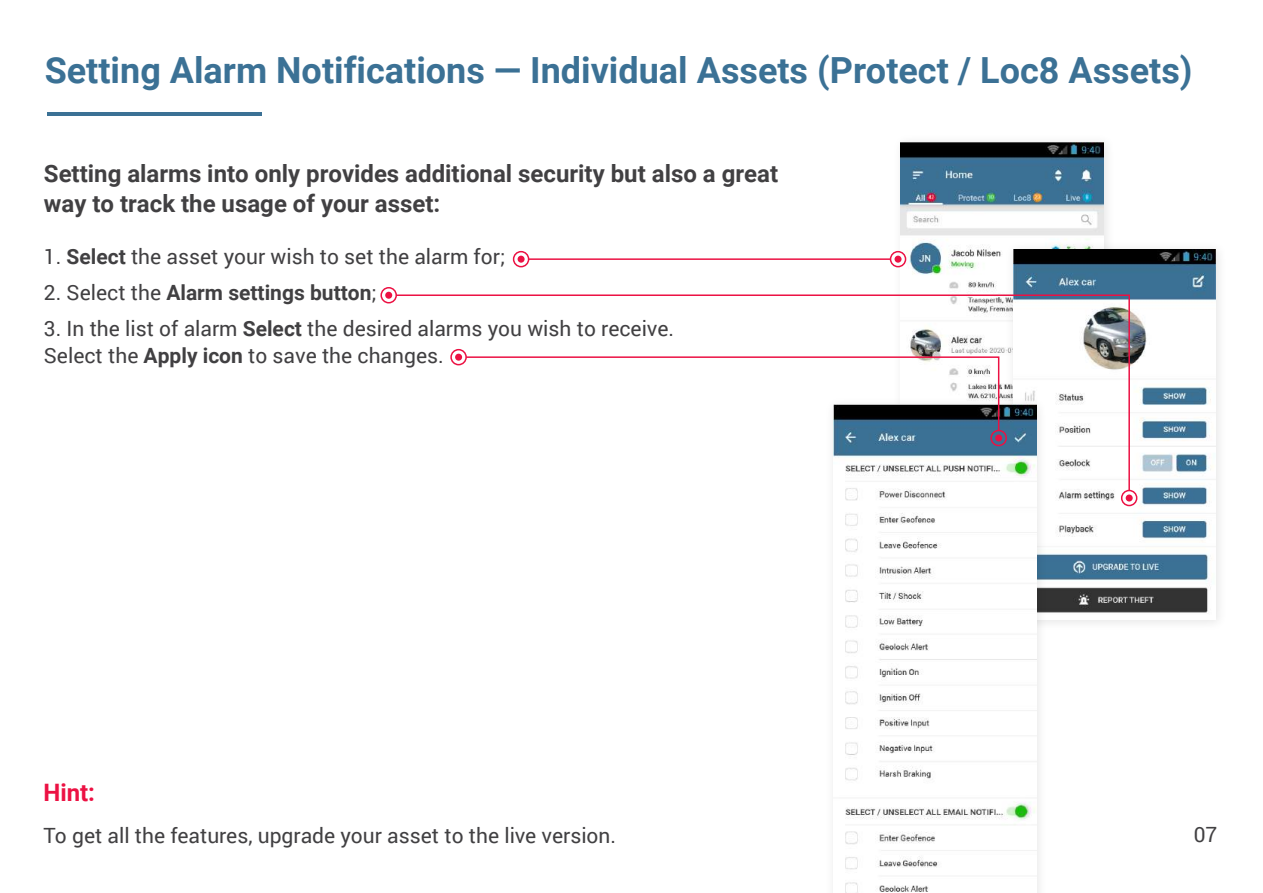
<style>
.page{position:relative;width:1263px;height:893px;background:#fff}
.page>*{position:absolute;margin:0;border:0;box-sizing:border-box;transform-origin:0 0}
.t1{font:700 36px "Roboto";color:#3b7195}
.t2{font:700 24px/30px "Roboto";color:#414042}
.t3{font:700 24px "Roboto";color:#ec1143}
.t4{font:21px/27px "Roboto";color:#414042}
.t5{font:700 21px "Roboto";color:#414042}
.s1{font-weight:700}
.s2{font-weight:400}
</style>
<div class="page">
<img style="left:889px;top:142px;width:218px;height:126px">
<img style="left:901px;top:143px;width:202px;height:146px">
<img style="left:1000px;top:236px;width:219px;height:387px">
<img style="left:1013px;top:249px;width:203px;height:371px">
<img style="left:1036px;top:492px;width:16px;height:401px">
<img style="left:845px;top:492px;width:191px;height:401px">
<div style="left:518px;top:256px;width:7px;height:7px;background:#ec1143;border-radius:50%"></div>
<div style="left:513px;top:251px;width:16px;height:16px;border:2px solid #ec1143;border-radius:50%"></div>
<div style="left:385px;top:292px;width:7px;height:7px;background:#ec1143;border-radius:50%"></div>
<div style="left:380px;top:287px;width:17px;height:16px;border:2px solid #ec1143;border-radius:50%"></div>
<div style="left:894px;top:256px;width:7px;height:7px;background:#ec1143;border-radius:50%"></div>
<div style="left:890px;top:251px;width:16px;height:16px;border:2px solid #ec1143;border-radius:50%"></div>
<hr style="left:529px;top:258px;width:361px;height:2px;background:#ec1143">
<div style="left:1126px;top:494px;width:7px;height:7px;background:#ec1143;border-radius:50%"></div>
<div style="left:1121px;top:490px;width:16px;height:16px;border:2px solid #ec1143;border-radius:50%"></div>
<svg style="left:395px;top:294px;width:736px;height:198px"></svg>
<div style="left:995px;top:434px;width:7px;height:7px;background:#ec1143;border-radius:50%"></div>
<div style="left:990px;top:430px;width:17px;height:16px;border:2px solid #ec1143;border-radius:50%"></div>
<svg style="left:465px;top:356px;width:535px;height:76px"></svg>
<hr style="left:47px;top:113px;width:214px;height:3px;background:#3b7195">
<h1 class="t1" style="left:45px;top:45px;width:1149px">Setting Alarm Notifications — Individual Assets (Protect / Loc8 Assets)</h1>
<p class="t2" style="left:44px;top:158px;width:736px">Setting alarms into only provides additional security but also a great way to track the usage of your asset:</p>
<p class="t4" style="left:44px;top:243px;width:463px">1. <span class="s1">Select</span> the asset your wish to set the alarm for;</p>
<p class="t5" style="left:44px;top:278px;width:334px"><span class="s2">2. Select the</span> Alarm settings button<span class="s2">;</span></p>
<p class="t4" style="left:44px;top:315px;width:632px">3. In the list of alarm <span class="s1">Select</span> the desired alarms you wish to receive.<br>Select the <span class="s1">Apply icon</span> to save the changes.</p>
<p class="t3" style="left:43px;top:776px;width:53px">Hint:</p>
<p class="t4" style="left:43px;top:821px;width:574px">To get all the features, upgrade your asset to the live version.</p>
<p class="t4" style="left:1194px;top:820px;width:25px">07</p>
</div>
